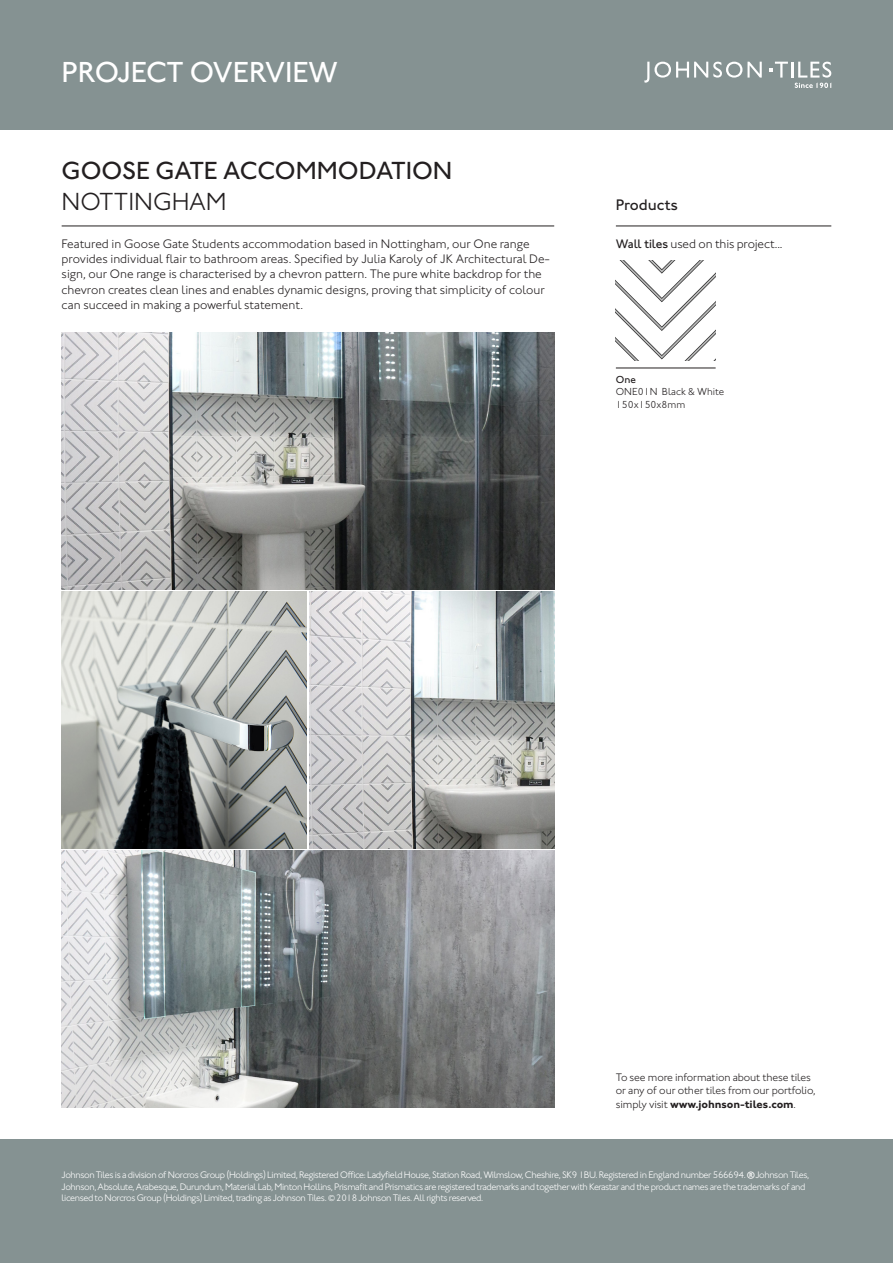
<style>
.page{position:relative;width:893px;height:1263px;background:#fff}
.page>*{position:absolute;margin:0;border:0;box-sizing:border-box;transform-origin:0 0}
.t1{font:500 29.85px "Johnston ITC Std";letter-spacing:-.01em;color:#fff}
.t2{font:300 27px "Johnston ITC Std";color:#fff}
.t3{font:500 25.5px "Johnston ITC Std";color:#231f20}
.t4{font:300 25.5px "Johnston ITC Std";color:#231f20}
.t5{font:500 15.75px "Johnston ITC Std";color:#231f20}
.t6{font:300 12.75px/15.3px "Johnston ITC Std";color:#231f20}
.t7{font:300 11.25px/13.5px "Johnston ITC Std";letter-spacing:-.01em;color:#231f20}
.t8{font:300 10.5px "Johnston ITC Std";color:#231f20}
.t9{font:500 10.5px "Johnston ITC Std";color:#231f20}
.t10{font:300 9.75px/11.7px "Johnston ITC Std";letter-spacing:-.04em;color:#fff}
.s1{font-weight:500}
.s2{font-weight:700}
</style>
<div class="page">
<div style="left:0;top:1139px;width:893px;height:124px;background:#859292"></div>
<hr style="left:62px;top:226px;width:492px;height:1px;background:#231f20">
<hr style="left:616px;top:226px;width:215px;height:1px;background:#231f20">
<img style="left:616px;top:260px;width:100px;height:100px">
<hr style="left:616px;top:368px;width:100px;height:1px;background:#231f20">
<img style="left:62px;top:332px;width:492px;height:257px">
<img style="left:62px;top:591px;width:245px;height:257px">
<img style="left:62px;top:850px;width:492px;height:257px">
<img style="left:309px;top:591px;width:245px;height:257px">
<div style="left:0;top:0;width:893px;height:130px;background:#859292"></div>
<svg style="left:644px;top:62px;width:118px;height:21px"></svg>
<svg style="left:769px;top:62px;width:62px;height:26px"></svg>
<p class="t1" style="left:62px;top:54px;width:278px">PROJECT OVERVIEW</p>
<p class="t3" style="left:62px;top:155px;width:392px">GOOSE GATE ACCOMMODATION</p>
<p class="t4" style="left:62px;top:186px;width:167px">NOTTINGHAM</p>
<p class="t6" style="left:62px;top:236px;width:490px">Featured in Goose Gate Students accommodation based in Nottingham, our One range provides individual flair to bathroom areas. Specified by Julia Karoly of JK Architectural De&shy;sign, our One range is characterised by a chevron pattern. The pure white backdrop for the chevron creates clean lines and enables dynamic designs, proving that simplicity of colour can succeed in making a powerful statement.</p>
<p class="t5" style="left:616px;top:195px;width:64px">Products</p>
<p class="t6" style="left:616px;top:236px;width:168px"><span class="s1">Wall tiles</span> used on this project...</p>
<p class="t9" style="left:616px;top:373px;width:22px">One</p>
<p class="t8" style="left:616px;top:386px;width:110px">ONE01N Black &amp; White</p>
<p class="t8" style="left:616px;top:398px;width:71px">150x150x8mm</p>
<p class="t7" style="left:616px;top:1070px;width:201px">To see more information about these tiles or any of our other tiles from our portfolio, simply visit <span class="s2">www.johnson-tiles.com</span>.</p>
<p class="t10" style="left:62px;top:1169px;width:749px">Johnson Tiles is a division of Norcros Group (Holdings) Limited, Registered Office: Ladyfield House, Station Road, Wilmslow, Cheshire, SK9 1BU. Registered in England number 566694. Johnson Tiles,<br>Johnson, Absolute, Arabesque, Durundum, Material Lab, Minton Hollins, Prismafit and Prismatics are registered trademarks and together with Kerastar and the product names are the trademarks of and licensed to Norcros Group (Holdings) Limited, trading as Johnson Tiles. © 2018 Johnson Tiles. All rights reserved.</p>
<h2 class="t2" style="left:746px;top:1165px;width:11px">®</h2>
</div>
